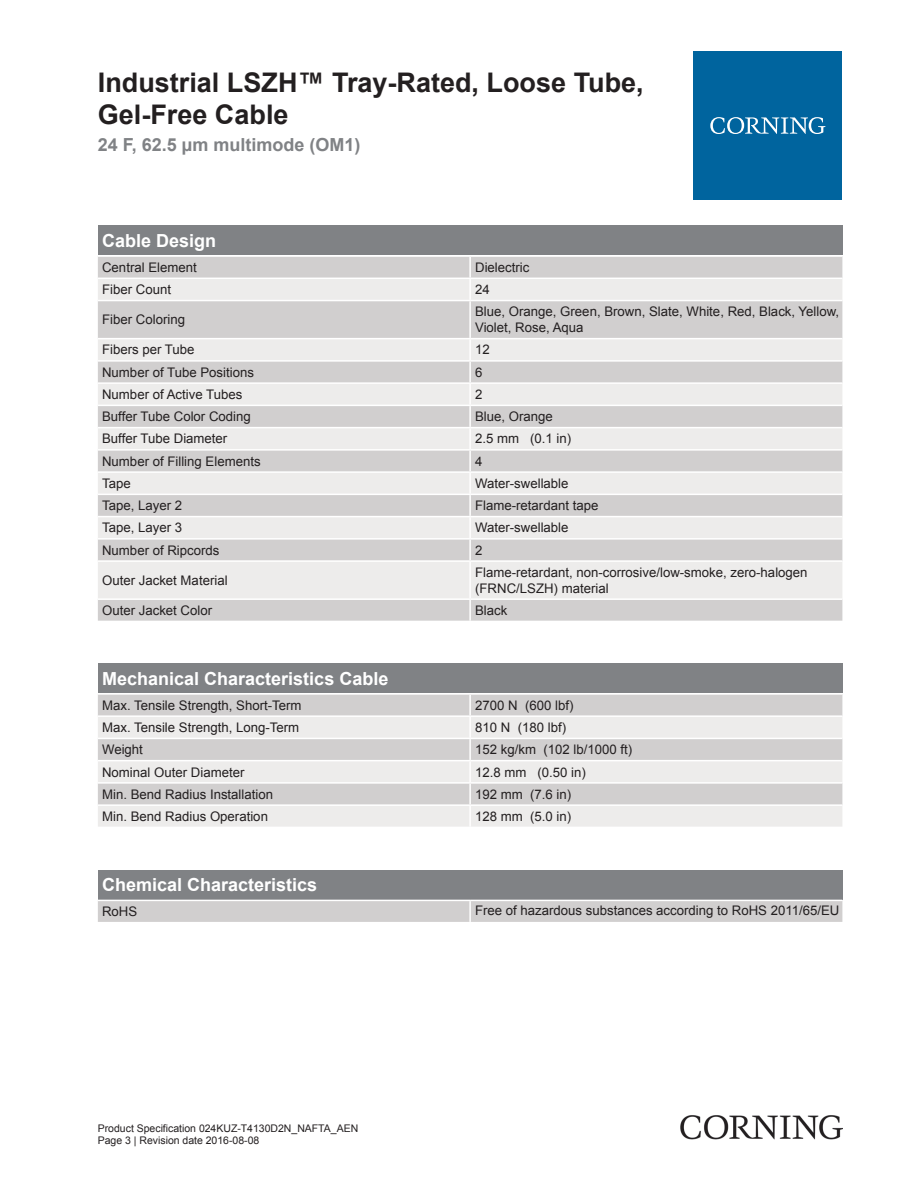
<style>
.page{position:relative;width:919px;height:1187px;background:#fff}
.page>*{position:absolute;margin:0;border:0;box-sizing:border-box;transform-origin:0 0}
.t1{font:700 27px/32.4px "Arial";color:#231f20}
.t2{font:700 18px "Arial";color:#fff}
.t3{font:700 18px "Arial";color:#808285}
.t4{font:13.2px/15.9px "Arial";color:#231f20}
.t5{font:10.5px/12.6px "Arial";color:#231f20}
</style>
<div class="page">
<div style="left:98px;top:225px;width:744px;height:30px;background:#808285"></div>
<div style="left:98px;top:257px;width:744px;height:363px;background:#d1cfcf"></div>
<svg style="left:98px;top:279px;width:744px;height:319px;background:#e0dede"></svg>
<hr style="left:469px;top:257px;width:2px;height:20px;background:#fff">
<hr style="left:469px;top:279px;width:2px;height:21px;background:#fff">
<hr style="left:469px;top:301px;width:2px;height:37px;background:#fff">
<hr style="left:469px;top:339px;width:2px;height:21px;background:#fff">
<hr style="left:469px;top:361px;width:2px;height:21px;background:#fff">
<hr style="left:469px;top:384px;width:2px;height:20px;background:#fff">
<hr style="left:469px;top:406px;width:2px;height:21px;background:#fff">
<hr style="left:469px;top:428px;width:2px;height:21px;background:#fff">
<hr style="left:469px;top:450px;width:2px;height:21px;background:#fff">
<hr style="left:469px;top:473px;width:2px;height:20px;background:#fff">
<hr style="left:469px;top:495px;width:2px;height:21px;background:#fff">
<hr style="left:469px;top:517px;width:2px;height:21px;background:#fff">
<hr style="left:469px;top:539px;width:2px;height:21px;background:#fff">
<hr style="left:469px;top:562px;width:2px;height:36px;background:#fff">
<hr style="left:469px;top:600px;width:2px;height:20px;background:#fff">
<hr style="left:98px;top:277px;width:372px;height:2px;background:#fff">
<hr style="left:470px;top:277px;width:372px;height:2px;background:#fff">
<hr style="left:98px;top:300px;width:372px;height:1px;background:#fff">
<hr style="left:470px;top:300px;width:372px;height:1px;background:#fff">
<hr style="left:98px;top:338px;width:372px;height:1px;background:#fff">
<hr style="left:470px;top:338px;width:372px;height:1px;background:#fff">
<hr style="left:98px;top:360px;width:372px;height:1px;background:#fff">
<hr style="left:470px;top:360px;width:372px;height:1px;background:#fff">
<hr style="left:98px;top:382px;width:372px;height:2px;background:#fff">
<hr style="left:470px;top:382px;width:372px;height:2px;background:#fff">
<hr style="left:98px;top:404px;width:372px;height:2px;background:#fff">
<hr style="left:470px;top:404px;width:372px;height:2px;background:#fff">
<hr style="left:98px;top:427px;width:372px;height:1px;background:#fff">
<hr style="left:470px;top:427px;width:372px;height:1px;background:#fff">
<hr style="left:98px;top:449px;width:372px;height:1px;background:#fff">
<hr style="left:470px;top:449px;width:372px;height:1px;background:#fff">
<hr style="left:98px;top:471px;width:372px;height:2px;background:#fff">
<hr style="left:470px;top:471px;width:372px;height:2px;background:#fff">
<hr style="left:98px;top:493px;width:372px;height:2px;background:#fff">
<hr style="left:470px;top:493px;width:372px;height:2px;background:#fff">
<hr style="left:98px;top:516px;width:372px;height:1px;background:#fff">
<hr style="left:470px;top:516px;width:372px;height:1px;background:#fff">
<hr style="left:98px;top:538px;width:372px;height:1px;background:#fff">
<hr style="left:470px;top:538px;width:372px;height:1px;background:#fff">
<hr style="left:98px;top:560px;width:372px;height:2px;background:#fff">
<hr style="left:470px;top:560px;width:372px;height:2px;background:#fff">
<hr style="left:98px;top:598px;width:372px;height:2px;background:#fff">
<hr style="left:470px;top:598px;width:372px;height:2px;background:#fff">
<div style="left:98px;top:663px;width:744px;height:30px;background:#808285"></div>
<div style="left:98px;top:694px;width:744px;height:21px;background:#d1cfcf"></div>
<svg style="left:98px;top:717px;width:744px;height:109px;background:#e2e1e0"></svg>
<hr style="left:469px;top:694px;width:2px;height:21px;background:#fff">
<hr style="left:469px;top:717px;width:2px;height:20px;background:#fff">
<hr style="left:469px;top:739px;width:2px;height:20px;background:#fff">
<hr style="left:469px;top:761px;width:2px;height:21px;background:#fff">
<hr style="left:469px;top:783px;width:2px;height:21px;background:#fff">
<hr style="left:469px;top:805px;width:2px;height:21px;background:#fff">
<hr style="left:98px;top:737px;width:372px;height:2px;background:#fff">
<hr style="left:470px;top:737px;width:372px;height:2px;background:#fff">
<hr style="left:98px;top:759px;width:372px;height:2px;background:#fff">
<hr style="left:470px;top:759px;width:372px;height:2px;background:#fff">
<hr style="left:98px;top:782px;width:372px;height:1px;background:#fff">
<hr style="left:470px;top:782px;width:372px;height:1px;background:#fff">
<hr style="left:98px;top:804px;width:372px;height:1px;background:#fff">
<hr style="left:470px;top:804px;width:372px;height:1px;background:#fff">
<div style="left:98px;top:869px;width:744px;height:30px;background:#808285"></div>
<div style="left:98px;top:901px;width:744px;height:20px;background:#d1cfcf"></div>
<hr style="left:469px;top:901px;width:2px;height:20px;background:#fff">
<div style="left:693px;top:51px;width:149px;height:149px;background:#00649e"></div>
<svg style="left:710px;top:117px;width:115px;height:17px"></svg>
<img style="left:680px;top:1115px;width:162px;height:24px">
<h1 class="t1" style="left:98px;top:66px;width:547px">Industrial LSZH™ Tray-Rated, Loose Tube,<br>Gel-Free Cable</h1>
<h2 class="t3" style="left:98px;top:132px;width:264px">24 F, 62.5 µm multimode (OM1)</h2>
<h2 class="t2" style="left:102px;top:228px;width:116px">Cable Design</h2>
<p class="t4" style="left:102px;top:259px;width:96px">Central Element</p>
<p class="t4" style="left:475px;top:259px;width:56px">Dielectric</p>
<p class="t4" style="left:102px;top:281px;width:70px">Fiber Count</p>
<p class="t4" style="left:475px;top:281px;width:16px">24</p>
<p class="t4" style="left:102px;top:311px;width:84px">Fiber Coloring</p>
<p class="t4" style="left:475px;top:304px;width:365px">Blue, Orange, Green, Brown, Slate, White, Red, Black, Yellow,<br>Violet, Rose, Aqua</p>
<p class="t4" style="left:102px;top:342px;width:94px">Fibers per Tube</p>
<p class="t4" style="left:475px;top:342px;width:16px">12</p>
<p class="t4" style="left:102px;top:364px;width:153px">Number of Tube Positions</p>
<p class="t4" style="left:475px;top:364px;width:9px">6</p>
<p class="t4" style="left:102px;top:386px;width:142px">Number of Active Tubes</p>
<p class="t4" style="left:475px;top:386px;width:9px">2</p>
<p class="t4" style="left:102px;top:408px;width:150px">Buffer Tube Color Coding</p>
<p class="t4" style="left:475px;top:408px;width:79px">Blue, Orange</p>
<p class="t4" style="left:102px;top:431px;width:127px">Buffer Tube Diameter</p>
<p class="t4" style="left:475px;top:431px;width:98px">2.5 mm (0.1 in)</p>
<p class="t4" style="left:102px;top:453px;width:160px">Number of Filling Elements</p>
<p class="t4" style="left:475px;top:453px;width:9px">4</p>
<p class="t4" style="left:102px;top:475px;width:30px">Tape</p>
<p class="t4" style="left:475px;top:475px;width:95px">Water-swellable</p>
<p class="t4" style="left:102px;top:497px;width:81px">Tape, Layer 2</p>
<p class="t4" style="left:475px;top:497px;width:125px">Flame-retardant tape</p>
<p class="t4" style="left:102px;top:519px;width:81px">Tape, Layer 3</p>
<p class="t4" style="left:475px;top:519px;width:95px">Water-swellable</p>
<p class="t4" style="left:102px;top:542px;width:119px">Number of Ripcords</p>
<p class="t4" style="left:475px;top:542px;width:9px">2</p>
<p class="t4" style="left:102px;top:572px;width:127px">Outer Jacket Material</p>
<p class="t4" style="left:475px;top:564px;width:334px">Flame-retardant, non-corrosive/low-smoke, zero-halogen (FRNC/LSZH) material</p>
<p class="t4" style="left:102px;top:602px;width:112px">Outer Jacket Color</p>
<p class="t4" style="left:475px;top:602px;width:34px">Black</p>
<h2 class="t2" style="left:102px;top:665px;width:288px">Mechanical Characteristics Cable</h2>
<p class="t4" style="left:102px;top:697px;width:201px">Max. Tensile Strength, Short-Term</p>
<p class="t4" style="left:475px;top:697px;width:100px">2700 N (600 lbf)</p>
<p class="t4" style="left:102px;top:719px;width:199px">Max. Tensile Strength, Long-Term</p>
<p class="t4" style="left:475px;top:719px;width:92px">810 N (180 lbf)</p>
<p class="t4" style="left:102px;top:741px;width:42px">Weight</p>
<p class="t4" style="left:475px;top:741px;width:159px">152 kg/km (102 lb/1000 ft)</p>
<p class="t4" style="left:102px;top:763px;width:144px">Nominal Outer Diameter</p>
<p class="t4" style="left:475px;top:763px;width:112px">12.8 mm (0.50 in)</p>
<p class="t4" style="left:102px;top:786px;width:172px">Min. Bend Radius Installation</p>
<p class="t4" style="left:475px;top:786px;width:98px">192 mm (7.6 in)</p>
<p class="t4" style="left:102px;top:808px;width:167px">Min. Bend Radius Operation</p>
<p class="t4" style="left:475px;top:808px;width:98px">128 mm (5.0 in)</p>
<h2 class="t2" style="left:102px;top:872px;width:217px">Chemical Characteristics</h2>
<p class="t4" style="left:102px;top:903px;width:37px">RoHS</p>
<p class="t4" style="left:475px;top:902px;width:366px">Free of hazardous substances according to RoHS 2011/65/EU</p>
<p class="t5" style="left:98px;top:1121px;width:262px">Product Specification 024KUZ-T4130D2N_NAFTA_AEN<br>Page 3 | Revision date 2016-08-08</p>
</div>
